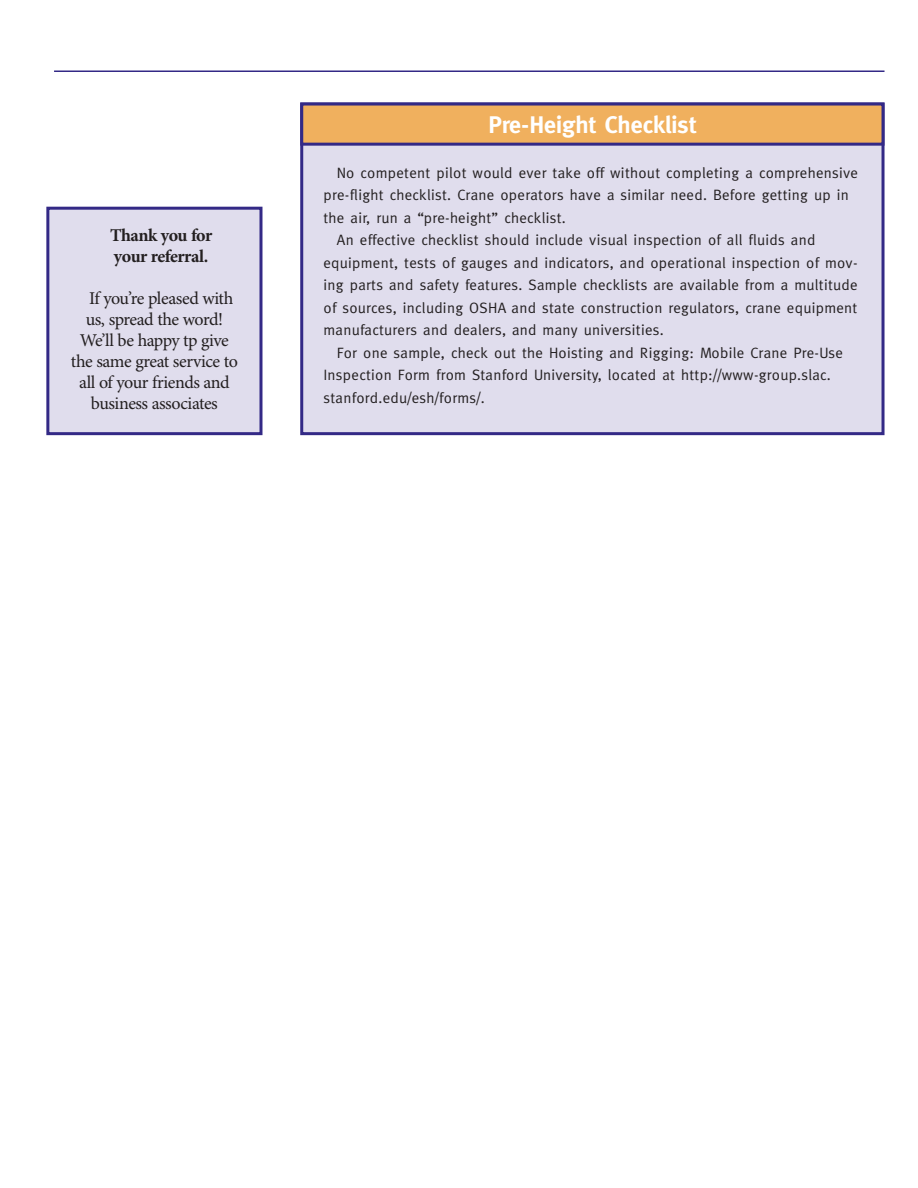
<style>
.page{position:relative;width:918px;height:1188px;background:#fff}
.page>*{position:absolute;margin:0;border:0;box-sizing:border-box;transform-origin:0 0}
.t1{font:700 24px "Meta";color:#fff}
.t2{font:18px "Minion Pro";letter-spacing:-.03em;color:#231f20}
.t3{font:700 18px/21px "Minion Pro";letter-spacing:-.03em;color:#231f20}
.t4{font:15px "Meta";letter-spacing:.02em;color:#231f20}
</style>
<div class="page">
<div style="left:302px;top:104px;width:581px;height:330px;background:#e0dded"></div>
<div style="left:300px;top:103px;width:585px;height:332px;border:3px solid #332986"></div>
<div style="left:302px;top:104px;width:581px;height:40px;background:#f0b05e"></div>
<div style="left:300px;top:103px;width:585px;height:43px;border:3px solid #332986"></div>
<hr style="left:54px;top:70px;width:831px;height:2px;background:#332986">
<div style="left:48px;top:208px;width:213px;height:226px;background:#e0dded"></div>
<div style="left:46px;top:207px;width:216px;height:228px;border:3px solid #332986"></div>
<p class="t3" style="left:110px;top:225px;width:104px">Thank you for your referral.</p>
<p class="t2" style="left:89px;top:287px;width:146px">If you’re pleased with</p>
<p class="t2" style="left:86px;top:308px;width:139px">us, spread the word!</p>
<p class="t2" style="left:80px;top:329px;width:150px">We’ll be happy tp give</p>
<p class="t2" style="left:71px;top:350px;width:169px">the same great service to</p>
<p class="t2" style="left:79px;top:371px;width:152px">all of your friends and</p>
<p class="t2" style="left:91px;top:392px;width:128px">business associates</p>
<h1 class="t1" style="left:489px;top:111px;width:209px">Pre-Height Checklist</h1>
<p class="t4" style="left:337px;top:164px;width:523px">No competent pilot would ever take off without completing a comprehensive</p>
<p class="t4" style="left:323px;top:186px;width:527px">pre-flight checklist. Crane operators have a similar need. Before getting up in</p>
<p class="t4" style="left:323px;top:209px;width:244px">the air, run a “pre-height” checklist.</p>
<p class="t4" style="left:337px;top:231px;width:480px">An effective checklist should include visual inspection of all fluids and</p>
<p class="t4" style="left:323px;top:254px;width:536px">equipment, tests of gauges and indicators, and operational inspection of mov-</p>
<p class="t4" style="left:323px;top:276px;width:536px">ing parts and safety features. Sample checklists are available from a multitude</p>
<p class="t4" style="left:323px;top:299px;width:535px">of sources, including OSHA and state construction regulators, crane equipment</p>
<p class="t4" style="left:323px;top:321px;width:342px">manufacturers and dealers, and many universities.</p>
<p class="t4" style="left:337px;top:344px;width:507px">For one sample, check out the Hoisting and Rigging: Mobile Crane Pre-Use</p>
<p class="t4" style="left:323px;top:366px;width:509px">Inspection Form from Stanford University, located at http://www-group.slac.</p>
<p class="t4" style="left:323px;top:389px;width:163px">stanford.edu/esh/forms/.</p>
</div>
